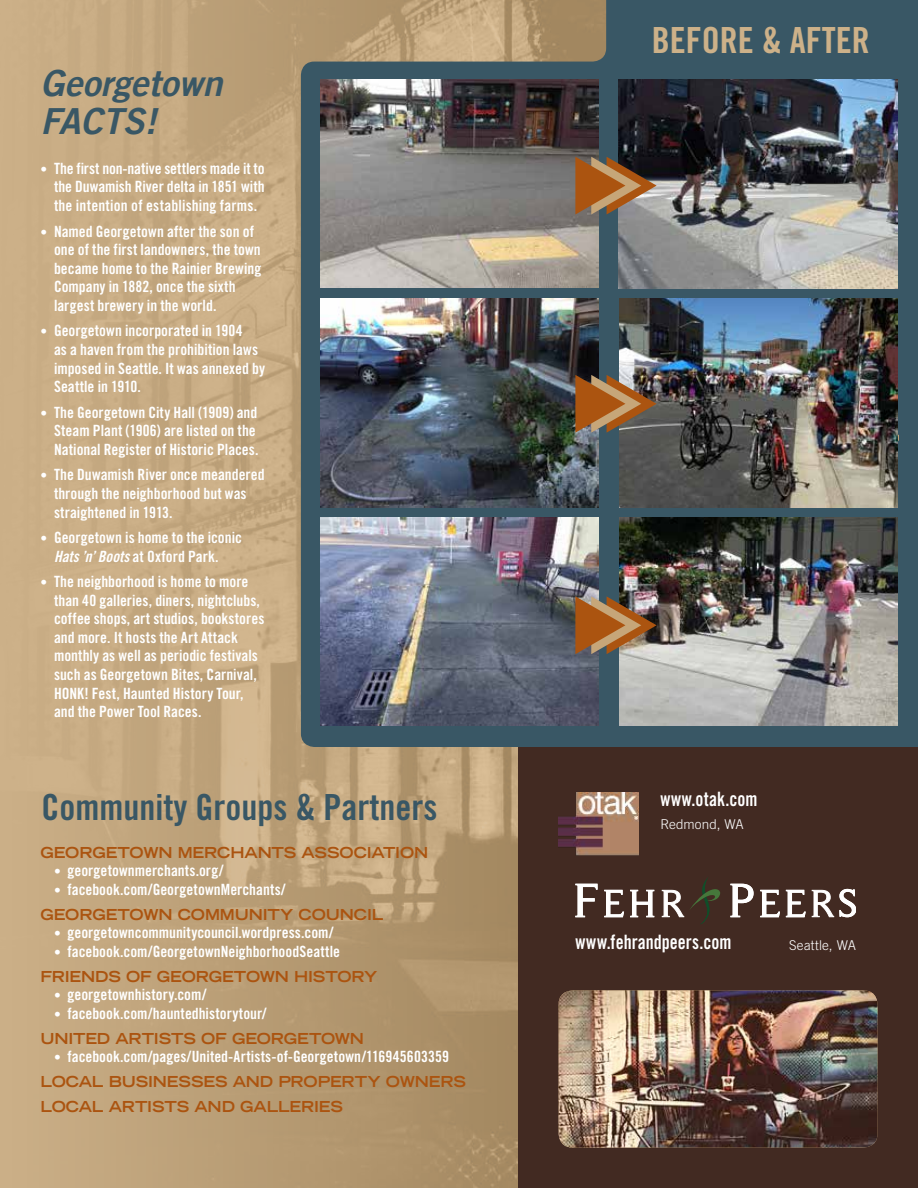
<style>
.page{position:relative;width:918px;height:1188px;background:#fff}
.page>*{position:absolute;margin:0;border:0;box-sizing:border-box;transform-origin:0 0}
.t1{font:36px "Trade Gothic Bold Cond Twenty";color:#395765}
.t2{font:36px/37.5px "Trade Gothic LT Std Bd 2 Obl";color:#395765}
.t3{font:36px "Trade Gothic Bold Cond Twenty";color:#cdb189}
.t4{font:19.8px "Trade Gothic Bold Cond Twenty";color:#fff;scale:.91 1}
.t5{font:15.6px/18.6px "Trade Gothic Bold Cond Twenty";color:#fff}
.t6{font:700 expanded 15px/24.8px "Trade Gothic LH";letter-spacing:-.01em;color:#ab5410}
.t7{font:300 13.5px "Trade Gothic LT Std";letter-spacing:.01em;color:#fff}
.s1{font-size:13.5px}
.s2{font-family:"Trade Gothic LT Std Bd Cn 20 Obl"}
</style>
<div class="page">
<img style="left:0;top:0;width:519px;height:1188px">
<div style="left:519px;top:446px;width:399px;height:742px;background:#422a22"></div>
<img style="left:559px;top:792px;width:79px;height:64px">
<svg style="left:301px;top:0;width:617px;height:747px;background:#506368"></svg>
<img style="left:321px;top:80px;width:277px;height:207px">
<img style="left:619px;top:80px;width:278px;height:209px">
<img style="left:321px;top:299px;width:277px;height:208px">
<img style="left:619px;top:299px;width:278px;height:208px">
<img style="left:321px;top:517px;width:277px;height:209px">
<img style="left:619px;top:517px;width:278px;height:209px">
<svg style="left:575px;top:157px;width:82px;height:58px;background:#926641"></svg>
<svg style="left:575px;top:375px;width:82px;height:58px;background:#936640"></svg>
<img style="left:575px;top:596px;width:82px;height:58px">
<img style="left:559px;top:990px;width:319px;height:158px">
<svg style="left:575px;top:884px;width:79px;height:34px"></svg>
<svg style="left:812px;top:889px;width:44px;height:28px"></svg>
<svg style="left:730px;top:884px;width:24px;height:33px"></svg>
<svg style="left:786px;top:890px;width:20px;height:28px"></svg>
<svg style="left:760px;top:890px;width:20px;height:28px"></svg>
<svg style="left:662px;top:877px;width:58px;height:47px"></svg>
<h1 class="t2" style="left:40px;top:65px;width:184px">Georgetown<br>FACTS!</h1>
<p class="t5" style="left:54px;top:159px;width:212px;text-align:justify;text-indent:-14px"><span class="s1">•</span> The first non-native settlers made it to the Duwamish River delta in 1851 with the intention of establishing farms.</p>
<p class="t5" style="left:54px;top:222px;width:209px;text-indent:-14px"><span class="s1">•</span> Named Georgetown after the son of one of the first landowners, the town became home to the Rainier Brewing Company in 1882, once the sixth largest brewery in the world.</p>
<p class="t5" style="left:54px;top:321px;width:213px;text-indent:-14px"><span class="s1">•</span> Georgetown incorporated in 1904<br>as a haven from the prohibition laws imposed in Seattle. It was annexed by<br>Seattle in 1910.</p>
<p class="t5" style="left:54px;top:403px;width:206px;text-indent:-14px"><span class="s1">•</span> The Georgetown City Hall (1909) and<br>Steam Plant (1906) are listed on the<br>National Register of Historic Places.</p>
<p class="t5" style="left:54px;top:465px;width:212px;text-indent:-14px"><span class="s1">•</span> The Duwamish River once meandered through the neighborhood but was straightened in 1913.</p>
<p class="t5" style="left:54px;top:528px;width:190px;text-indent:-14px"><span class="s1">•</span> Georgetown is home to the iconic<br><span class="s2">Hats ’n’ Boots</span> at Oxford Park.</p>
<p class="t5" style="left:54px;top:572px;width:212px;text-indent:-14px"><span class="s1">•</span> The neighborhood is home to more than 40 galleries, diners, nightclubs, coffee shops, art studios, bookstores and more. It hosts the Art Attack monthly as well as periodic festivals such as Georgetown Bites, Carnival, HONK! Fest, Haunted History Tour, and the Power Tool Races.</p>
<h1 class="t1" style="left:42px;top:785px;width:397px">Community Groups &amp; Partners</h1>
<p class="t6" style="left:40px;top:840px;width:389px">GEORGETOWN MERCHANTS ASSOCIATION</p>
<p class="t5" style="left:54px;top:861px;width:171px"><span class="s1">•</span> georgetownmerchants.org/</p>
<p class="t5" style="left:54px;top:880px;width:233px"><span class="s1">•</span> facebook.com/GeorgetownMerchants/</p>
<p class="t6" style="left:40px;top:902px;width:344px">GEORGETOWN COMMUNITY COUNCIL</p>
<p class="t5" style="left:54px;top:923px;width:281px"><span class="s1">•</span> georgetowncommunitycouncil.wordpress.com/</p>
<p class="t5" style="left:54px;top:942px;width:287px"><span class="s1">•</span> facebook.com/GeorgetownNeighborhoodSeattle</p>
<p class="t6" style="left:40px;top:964px;width:338px">FRIENDS OF GEORGETOWN HISTORY</p>
<p class="t5" style="left:54px;top:985px;width:154px"><span class="s1">•</span> georgetownhistory.com/</p>
<p class="t5" style="left:54px;top:1004px;width:214px"><span class="s1">•</span> facebook.com/hauntedhistorytour/</p>
<p class="t6" style="left:40px;top:1026px;width:325px">UNITED ARTISTS OF GEORGETOWN</p>
<p class="t5" style="left:54px;top:1048px;width:397px"><span class="s1">•</span> facebook.com/pages/United-Artists-of-Georgetown/116945603359</p>
<p class="t6" style="left:40px;top:1069px;width:427px">LOCAL BUSINESSES AND PROPERTY OWNERS<br>LOCAL ARTISTS AND GALLERIES</p>
<h1 class="t3" style="left:652px;top:18px;width:219px">BEFORE &amp; AFTER</h1>
<p class="t4" style="left:660px;top:787px;width:108px">www.otak.com</p>
<p class="t7" style="left:660px;top:816px;width:85px">Redmond, WA</p>
<p class="t4" style="left:575px;top:930px;width:173px">www.fehrandpeers.com</p>
<p class="t7" style="left:789px;top:937px;width:68px">Seattle, WA</p>
</div>
